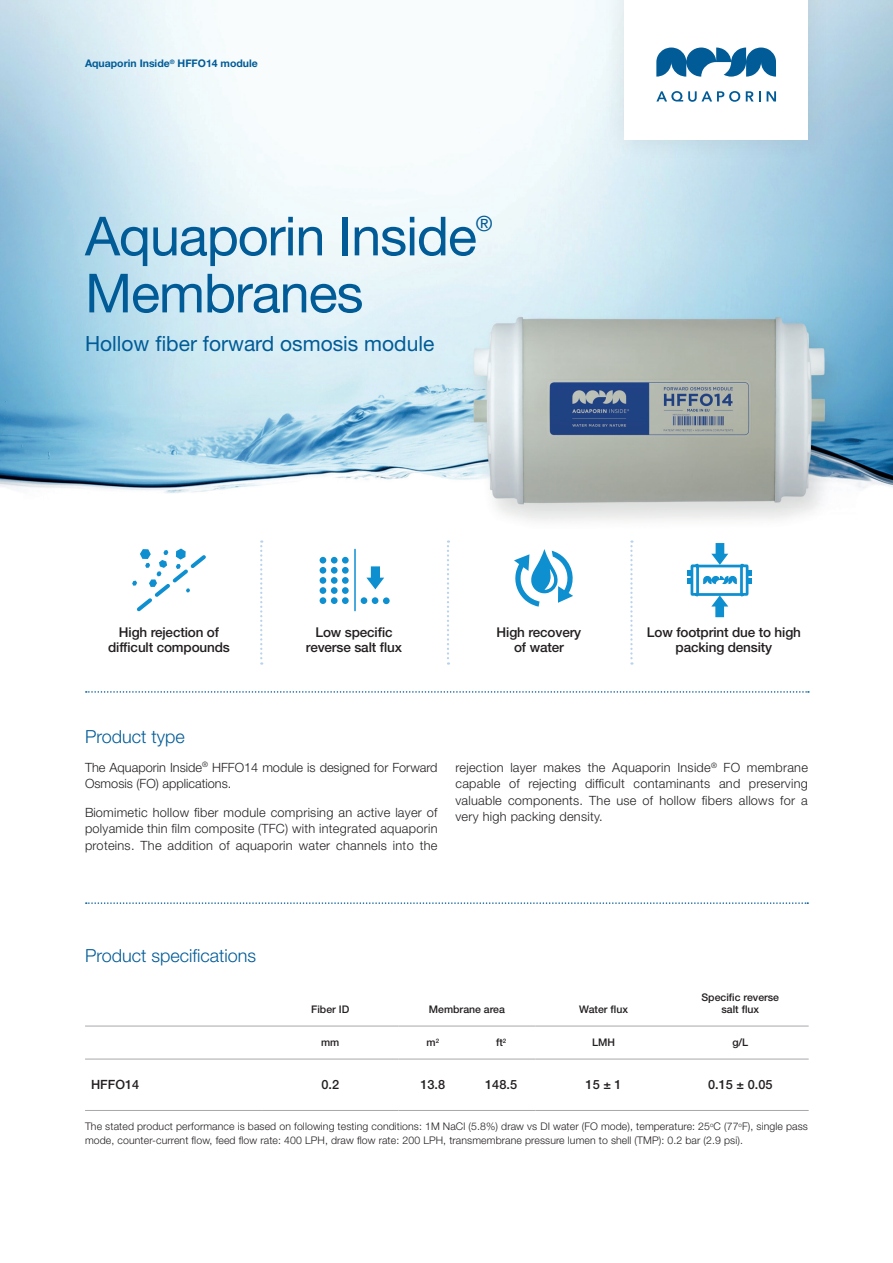
<style>
.page{position:relative;width:893px;height:1263px;background:#fff}
.page>*{position:absolute;margin:0;border:0;box-sizing:border-box;transform-origin:0 0}
.t1{font:54px "Helvetica Neue LT Std";letter-spacing:-.02em;color:#005b97}
.t2{font:21px "Helvetica Neue LT Std";color:#005b97}
.t3{font:300 18px "Helvetica Neue LT Std";color:#005b97}
.List_Paragraph{font:500 13.5px/14.5px "Helvetica Neue LT Std";letter-spacing:-.01em;color:#231f20;text-align:center}
.t4{font:300 12.75px/16.5px "Helvetica Neue LT Std";letter-spacing:.02em;color:#231f20;text-align:justify}
.t5{font:300 12.75px/16.5px "Helvetica Neue LT Std";color:#231f20}
.t6{font:500 12.75px "Helvetica Neue LT Std";color:#231f20}
.t7{font:300 10.5px/13.5px "Helvetica Neue LT Std";letter-spacing:.01em;color:#231f20}
.t8{font:500 10.5px/12.6px "Helvetica Neue LT Std";color:#231f20;text-align:center}
.t9{font:700 10.5px "Helvetica Neue LT Std";color:#005b97}
</style>
<div class="page">
<img style="left:0;top:0;width:893px;height:1059px">
<hr style="left:85px;top:1026px;width:177px;height:1px;background:#a8a9ad">
<hr style="left:262px;top:1026px;width:137px;height:1px;background:#a8a9ad">
<hr style="left:399px;top:1026px;width:68px;height:1px;background:#a8a9ad">
<hr style="left:467px;top:1026px;width:68px;height:1px;background:#a8a9ad">
<hr style="left:535px;top:1026px;width:137px;height:1px;background:#a8a9ad">
<hr style="left:672px;top:1026px;width:137px;height:1px;background:#a8a9ad">
<hr style="left:85px;top:1059px;width:177px;height:1px;background:#a8a9ad">
<hr style="left:262px;top:1059px;width:137px;height:1px;background:#a8a9ad">
<hr style="left:399px;top:1059px;width:68px;height:1px;background:#a8a9ad">
<hr style="left:467px;top:1059px;width:68px;height:1px;background:#a8a9ad">
<hr style="left:535px;top:1059px;width:137px;height:1px;background:#a8a9ad">
<hr style="left:672px;top:1059px;width:137px;height:1px;background:#a8a9ad">
<hr style="left:85px;top:1110px;width:177px;height:1px;background:#a8a9ad">
<hr style="left:262px;top:1110px;width:137px;height:1px;background:#a8a9ad">
<hr style="left:399px;top:1110px;width:68px;height:1px;background:#a8a9ad">
<hr style="left:467px;top:1110px;width:68px;height:1px;background:#a8a9ad">
<hr style="left:535px;top:1110px;width:137px;height:1px;background:#a8a9ad">
<hr style="left:672px;top:1110px;width:137px;height:1px;background:#a8a9ad">
<svg style="left:86px;top:691px;width:723px;height:2px"></svg>
<svg style="left:86px;top:902px;width:722px;height:2px"></svg>
<div style="left:600px;top:0;width:232px;height:163px;background:#231f20;opacity:.1"></div>
<div style="left:624px;top:0;width:184px;height:139px;background:#fff"></div>
<svg style="left:656px;top:48px;width:120px;height:29px"></svg>
<svg style="left:656px;top:91px;width:84px;height:11px"></svg>
<svg style="left:746px;top:91px;width:15px;height:10px"></svg>
<svg style="left:767px;top:91px;width:9px;height:11px"></svg>
<svg style="left:366px;top:566px;width:18px;height:23px"></svg>
<div style="left:331px;top:557px;width:7px;height:6px;background:#0d8fd0;border-radius:50%"></div>
<svg style="left:320px;top:557px;width:6px;height:6px"></svg>
<div style="left:342px;top:557px;width:7px;height:6px;background:#0d8fd0;border-radius:50%"></div>
<div style="left:331px;top:567px;width:7px;height:7px;background:#0d8fd0;border-radius:50%"></div>
<div style="left:320px;top:567px;width:6px;height:7px;background:#0d8fd0;border-radius:50%"></div>
<div style="left:342px;top:567px;width:7px;height:7px;background:#0d8fd0;border-radius:50%"></div>
<div style="left:331px;top:577px;width:7px;height:7px;background:#0d8fd0;border-radius:50%"></div>
<div style="left:320px;top:577px;width:6px;height:7px;background:#0d8fd0;border-radius:50%"></div>
<div style="left:342px;top:577px;width:7px;height:7px;background:#0d8fd0;border-radius:50%"></div>
<div style="left:331px;top:587px;width:7px;height:7px;background:#0d8fd0;border-radius:50%"></div>
<div style="left:320px;top:587px;width:6px;height:7px;background:#0d8fd0;border-radius:50%"></div>
<div style="left:342px;top:587px;width:7px;height:7px;background:#0d8fd0;border-radius:50%"></div>
<div style="left:383px;top:597px;width:7px;height:7px;background:#0d8fd0;border-radius:50%"></div>
<div style="left:331px;top:597px;width:7px;height:7px;background:#0d8fd0;border-radius:50%"></div>
<div style="left:320px;top:597px;width:6px;height:7px;background:#0d8fd0;border-radius:50%"></div>
<div style="left:342px;top:597px;width:7px;height:7px;background:#0d8fd0;border-radius:50%"></div>
<div style="left:361px;top:597px;width:6px;height:7px;background:#0d8fd0;border-radius:50%"></div>
<div style="left:372px;top:597px;width:6px;height:7px;background:#0d8fd0;border-radius:50%"></div>
<hr style="left:354px;top:549px;width:2px;height:62px;background:#0d8fd0">
<svg style="left:514px;top:549px;width:61px;height:58px"></svg>
<svg style="left:132px;top:548px;width:77px;height:67px"></svg>
<svg style="left:260px;top:540px;width:2px;height:125px"></svg>
<svg style="left:447px;top:540px;width:2px;height:125px"></svg>
<svg style="left:630px;top:540px;width:3px;height:125px"></svg>
<svg style="left:688px;top:543px;width:63px;height:74px"></svg>
<p class="t9" style="left:85px;top:57px;width:174px">Aquaporin Inside<sup>®</sup> HFFO14 module</p>
<p class="t1" style="left:85px;top:204px;width:393px">Aquaporin Inside</p>
<p class="t2" style="left:476px;top:211px;width:18px">®</p>
<p class="t1" style="left:85px;top:261px;width:280px">Membranes</p>
<p class="t2" style="left:85px;top:331px;width:351px">Hollow fiber forward osmosis module</p>
<p class="List_Paragraph" style="left:108px;top:625px;width:123px">High rejection of difficult compounds</p>
<p class="List_Paragraph" style="left:306px;top:625px;width:98px">Low specific reverse salt flux</p>
<p class="List_Paragraph" style="left:497px;top:625px;width:86px">High recovery of water</p>
<p class="List_Paragraph" style="left:647px;top:625px;width:156px">Low footprint due to high packing density</p>
<p class="t3" style="left:85px;top:726px;width:101px">Product type</p>
<p class="t5" style="left:85px;top:758px;width:354px">The Aquaporin Inside<sup>®</sup> HFFO14 module is designed for Forward<br>Osmosis (FO) applications.</p>
<p class="t4" style="left:85px;top:803px;width:354px">Biomimetic hollow fiber module comprising an active layer of polyamide thin film composite (TFC) with integrated aquaporin proteins. The addition of aquaporin water channels into the</p>
<p class="t4" style="left:455px;top:759px;width:354px">rejection layer makes the Aquaporin Inside<sup>®</sup> FO membrane capable of rejecting difficult contaminants and preserving valuable components. The use of hollow fibers allows for a very high packing density.</p>
<p class="t3" style="left:85px;top:945px;width:173px">Product specifications</p>
<p class="t8" style="left:311px;top:1003px;width:40px">Fiber ID</p>
<p class="t8" style="left:429px;top:1003px;width:78px">Membrane area</p>
<p class="t8" style="left:579px;top:1003px;width:50px">Water flux</p>
<p class="t8" style="left:701px;top:990px;width:79px">Specific reverse salt flux</p>
<p class="t8" style="left:321px;top:1036px;width:20px">mm</p>
<p class="t8" style="left:426px;top:1036px;width:14px">m<sup>2</sup></p>
<p class="t8" style="left:496px;top:1036px;width:12px">ft<sup>2</sup></p>
<p class="t8" style="left:592px;top:1036px;width:24px">LMH</p>
<p class="t8" style="left:732px;top:1036px;width:17px">g/L</p>
<p class="t6" style="left:91px;top:1077px;width:50px">HFFO14</p>
<p class="t6" style="left:321px;top:1077px;width:19px">0.2</p>
<p class="t6" style="left:420px;top:1077px;width:26px">13.8</p>
<p class="t6" style="left:485px;top:1077px;width:33px">148.5</p>
<p class="t6" style="left:586px;top:1077px;width:38px">15 ± 1</p>
<p class="t6" style="left:708px;top:1077px;width:66px">0.15 ± 0.05</p>
<p class="t7" style="left:85px;top:1120px;width:724px">The stated product performance is based on following testing conditions: 1M NaCl (5.8%) draw vs DI water (FO mode), temperature: 25<sup>o</sup>C (77<sup>o</sup>F), single pass mode, counter-current flow, feed flow rate: 400 LPH, draw flow rate: 200 LPH, transmembrane pressure lumen to shell (TMP): 0.2 bar (2.9 psi).</p>
</div>
